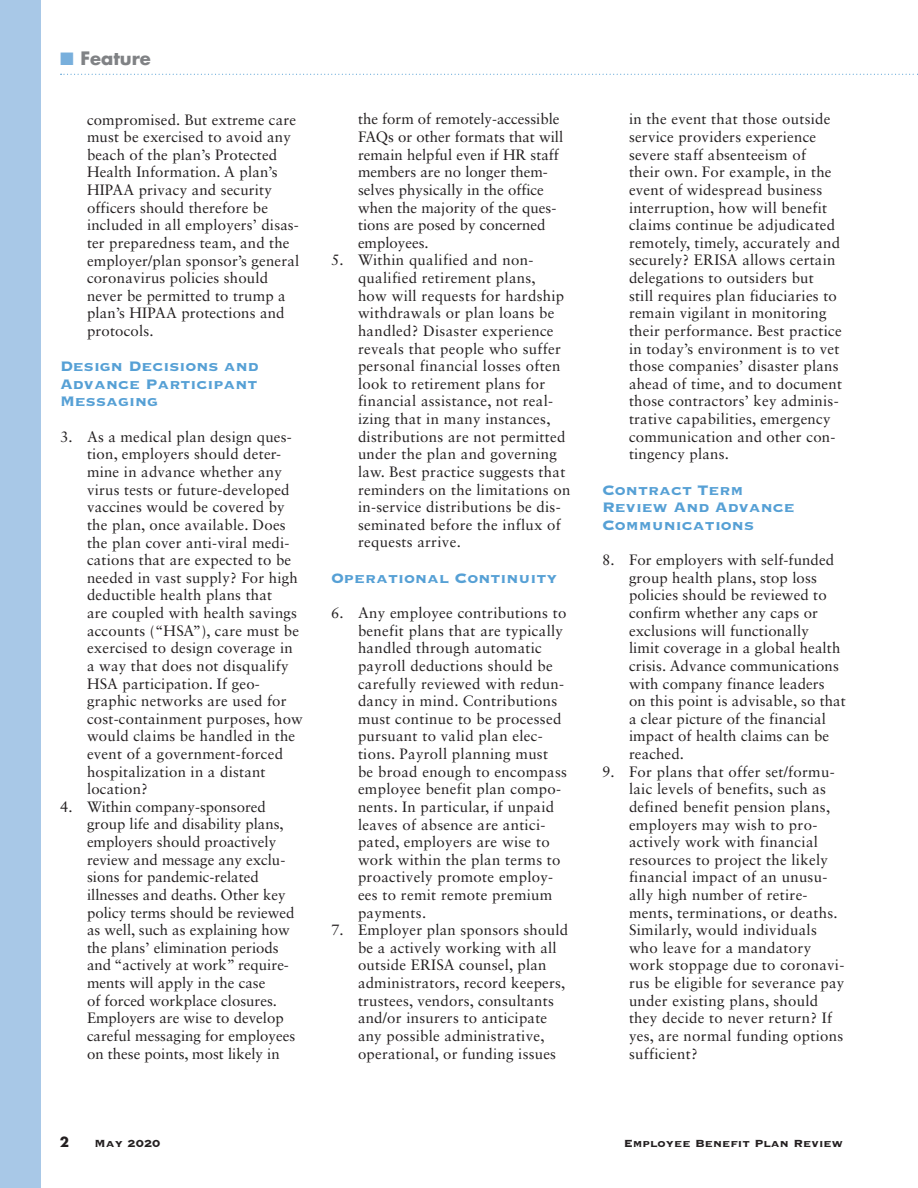
<style>
.page{position:relative;width:918px;height:1188px;background:#fff}
.page>*{position:absolute;margin:0;border:0;box-sizing:border-box;transform-origin:0 0}
.t1{font:18px/17.5px "Copperplate Gothic Std 33 BC";color:#56a0d5;text-align:justify}
.t2{font:700 18px "Futura Std";color:#808285}
.t3{font:15px/17.5px "Sabon LT Std";letter-spacing:.015em;color:#231f20}
.t4{font:13.5px "Copperplate Gothic Std 33 BC";color:#231f20}
.t5{font:700 13.5px "Futura Std";color:#231f20}
.s1{color:#78afdc}
</style>
<div class="page">
<svg style="left:61px;top:74px;width:857px;height:1px"></svg>
<div style="left:0;top:0;width:41px;height:1188px;background:#a8c8e7"></div>
<p class="t2" style="left:60px;top:46px;width:92px"><span class="s1">■</span> Feature</p>
<p class="t3" style="left:87px;top:110px;width:214px">compromised. But extreme care must be exercised to avoid any beach of the plan’s Protected<br>Health Information. A plan’s<br>HIPAA privacy and security officers should therefore be included in all employers’ disas&shy;ter preparedness team, and the employer/plan sponsor’s general coronavirus policies should never be permitted to trump a plan’s HIPAA protections and protocols.</p>
<p class="t1" style="left:60px;top:358px;width:200px">Design Decisions and Advance Participant Messaging</p>
<p class="t3" style="left:87px;top:428px;width:218px;text-indent:-27px">3. As a medical plan design ques&shy;tion, employers should deter&shy;mine in advance whether any virus tests or future-developed vaccines would be covered by the plan, once available. Does the plan cover anti-viral medi&shy;cations that are expected to be needed in vast supply? For high deductible health plans that<br>are coupled with health savings accounts (“HSA”), care must be exercised to design coverage in a way that does not disqualify<br>HSA participation. If geo&shy;graphic networks are used for cost-containment purposes, how would claims be handled in the event of a government-forced hospitalization in a distant location?</p>
<p class="t3" style="left:87px;top:798px;width:210px;text-indent:-27px">4. Within company-sponsored group life and disability plans, employers should proactively review and message any exclu&shy;sions for pandemic-related illnesses and deaths. Other key policy terms should be reviewed as well, such as explaining how the plans’ elimination periods and “actively at work” require&shy;ments will apply in the case<br>of forced workplace closures.<br>Employers are wise to develop careful messaging for employees on these points, most likely in</p>
<p class="t3" style="left:358px;top:110px;width:207px">the form of remotely-accessible<br>FAQs or other formats that will remain helpful even if HR staff members are no longer them&shy;selves physically in the office when the majority of the ques&shy;tions are posed by concerned employees.</p>
<p class="t3" style="left:358px;top:251px;width:214px;text-indent:-27px">5. Within qualified and non&shy;qualified retirement plans,<br>how will requests for hardship withdrawals or plan loans be handled? Disaster experience reveals that people who suffer personal financial losses often look to retirement plans for financial assistance, not real&shy;izing that in many instances, distributions are not permitted under the plan and governing law. Best practice suggests that reminders on the limitations on in-service distributions be dis&shy;seminated before the influx of requests arrive.</p>
<p class="t1" style="left:331px;top:569px;width:228px">Operational Continuity</p>
<p class="t3" style="left:358px;top:604px;width:210px;text-indent:-27px">6. Any employee contributions to benefit plans that are typically handled through automatic payroll deductions should be carefully reviewed with redun&shy;dancy in mind. Contributions must continue to be processed pursuant to valid plan elec&shy;tions. Payroll planning must be broad enough to encompass employee benefit plan compo&shy;nents. In particular, if unpaid leaves of absence are antici&shy;pated, employers are wise to work within the plan terms to proactively promote employ&shy;ees to remit remote premium payments.</p>
<p class="t3" style="left:358px;top:921px;width:212px;text-indent:-27px">7. Employer plan sponsors should be a actively working with all outside ERISA counsel, plan administrators, record keepers, trustees, vendors, consultants and/or insurers to anticipate any possible administrative, operational, or funding issues</p>
<p class="t3" style="left:629px;top:110px;width:215px">in the event that those outside service providers experience severe staff absenteeism of<br>their own. For example, in the event of widespread business interruption, how will benefit claims continue be adjudicated remotely, timely, accurately and securely? ERISA allows certain delegations to outsiders but<br>still requires plan fiduciaries to remain vigilant in monitoring their performance. Best practice in today’s environment is to vet those companies’ disaster plans ahead of time, and to document those contractors’ key adminis&shy;trative capabilities, emergency communication and other con&shy;tingency plans.</p>
<p class="t1" style="left:602px;top:481px;width:194px;text-align:left">Contract Term<br>Review And Advance<br>Communications</p>
<p class="t3" style="left:629px;top:551px;width:218px;text-indent:-27px">8. For employers with self-funded group health plans, stop loss policies should be reviewed to confirm whether any caps or exclusions will functionally<br>limit coverage in a global health crisis. Advance communications with company finance leaders<br>on this point is advisable, so that a clear picture of the financial impact of health claims can be reached.</p>
<p class="t3" style="left:629px;top:762px;width:217px;text-indent:-27px">9. For plans that offer set/formu&shy;laic levels of benefits, such as defined benefit pension plans, employers may wish to pro&shy;actively work with financial resources to project the likely financial impact of an unusu&shy;ally high number of retire&shy;ments, terminations, or deaths.<br>Similarly, would individuals who leave for a mandatory work stoppage due to coronavi&shy;rus be eligible for severance pay under existing plans, should they decide to never return? If yes, are normal funding options sufficient?</p>
<p class="t5" style="left:60px;top:1133px;width:11px">2</p>
<p class="t4" style="left:94px;top:1136px;width:68px">May 2020</p>
<p class="t4" style="left:624px;top:1136px;width:221px">Employee Benefit Plan Review</p>
</div>
